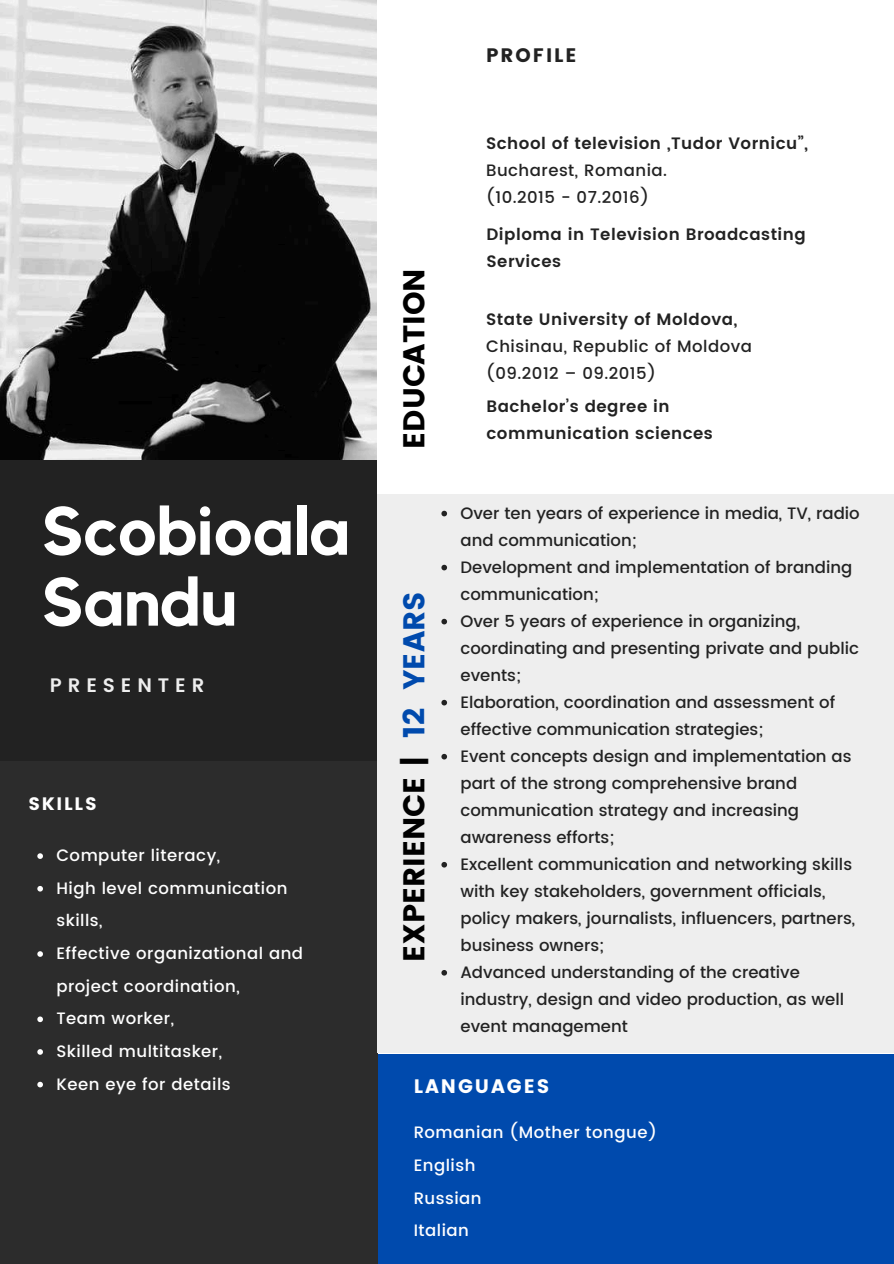
<style>
.page{position:relative;width:894px;height:1264px;background:#fff}
.page>*{position:absolute;margin:0;border:0;box-sizing:border-box;transform-origin:0 0}
.t1{font:700 67.5px/70.8px "Kollektif";color:#fff}
.t2{font:30px "Poppins";color:#000}
.t3{font:600 19.5px "Poppins";letter-spacing:.3em;color:#eee}
.t4{font:19.5px "Poppins";letter-spacing:.1em;color:#fff}
.t5{font:19.5px "Poppins";letter-spacing:.1em;color:#222}
.t6{font:18px "Poppins";letter-spacing:.1em;color:#fff}
.t7{font:500 16.5px/27px "Poppins";color:#222}
.t8{font:500 16.5px/32.7px "Poppins";letter-spacing:.03em;color:#fff}
.t9{font:600 16.5px/27px "Poppins";letter-spacing:.03em;color:#222}
.t10{font:500 16.5px/27px "Poppins";letter-spacing:.03em;color:#222}
.s1{color:#004aad}
</style>
<div class="page">
<div style="left:339px;top:1053px;width:554px;height:210px;background:#004aad"></div>
<div style="left:0;top:676px;width:377px;height:587px;background:#2c2c2c"></div>
<div style="left:0;top:444px;width:377px;height:316px;background:#222"></div>
<div style="left:377px;top:494px;width:516px;height:559px;background:#eee"></div>
<img style="left:0;top:0;width:377px;height:460px">
<svg style="left:37px;top:853px;width:6px;height:6px"></svg>
<svg style="left:37px;top:886px;width:6px;height:5px"></svg>
<svg style="left:37px;top:951px;width:6px;height:5px"></svg>
<svg style="left:37px;top:1016px;width:6px;height:6px"></svg>
<svg style="left:37px;top:1049px;width:6px;height:5px"></svg>
<svg style="left:37px;top:1081px;width:6px;height:6px"></svg>
<svg style="left:441px;top:511px;width:6px;height:5px"></svg>
<svg style="left:441px;top:565px;width:6px;height:5px"></svg>
<svg style="left:441px;top:619px;width:6px;height:5px"></svg>
<svg style="left:441px;top:700px;width:6px;height:5px"></svg>
<svg style="left:441px;top:754px;width:6px;height:5px"></svg>
<svg style="left:441px;top:862px;width:6px;height:5px"></svg>
<svg style="left:441px;top:970px;width:6px;height:5px"></svg>
<h1 class="t1" style="left:41px;top:498px;width:310px">Scobioala<br>Sandu</h1>
<p class="t3" style="left:50px;top:673px;width:156px">PRESENTER</p>
<p class="t6" style="left:28px;top:792px;width:70px">SKILLS</p>
<p class="t8" style="left:56px;top:839px;width:248px">Computer literacy,<br>High level communication skills,<br>Effective organizational and project coordination,<br>Team worker,<br>Skilled multitasker,<br>Keen eye for details</p>
<p class="t5" style="left:486px;top:44px;width:92px">PROFILE</p>
<p class="t9" style="left:486px;top:130px;width:323px">School of television „Tudor Vornicu”,</p>
<p class="t10" style="left:486px;top:157px;width:182px">Bucharest, Romania. (10.2015 - 07.2016)</p>
<h2 class="t2" style="left:396px;top:449px;width:182px;rotate:-90deg">EDUCATION</h2>
<h2 class="t2" style="left:396px;top:962px;width:372px;rotate:-90deg">EXPERIENCE | <span class="s1">12 YEARS</span></h2>
<p class="t9" style="left:486px;top:220px;width:321px">Diploma in Television Broadcasting<br>Services</p>
<p class="t9" style="left:486px;top:306px;width:253px">State University of Moldova,</p>
<p class="t10" style="left:486px;top:333px;width:267px">Chisinau, Republic of Moldova (09.2012 – 09.2015)</p>
<p class="t9" style="left:486px;top:393px;width:228px">Bachelor’s degree in communication sciences</p>
<p class="t7" style="left:460px;top:499px;width:401px">Over ten years of experience in media, TV, radio and communication;<br>Development and implementation of branding communication;<br>Over 5 years of experience in organizing, coordinating and presenting private and public events;<br>Elaboration, coordination and assessment of effective communication strategies;<br>Event concepts design and implementation as part of the strong comprehensive brand communication strategy and increasing awareness efforts;<br>Excellent communication and networking skills with key stakeholders, government officials, policy makers, journalists, influencers, partners, business owners;<br>Advanced understanding of the creative industry, design and video production, as well event management</p>
<p class="t4" style="left:413px;top:1074px;width:137px">LANGUAGES</p>
<p class="t8" style="left:413px;top:1116px;width:245px">Romanian (Mother tongue)<br>English<br>Russian<br>Italian</p>
</div>
